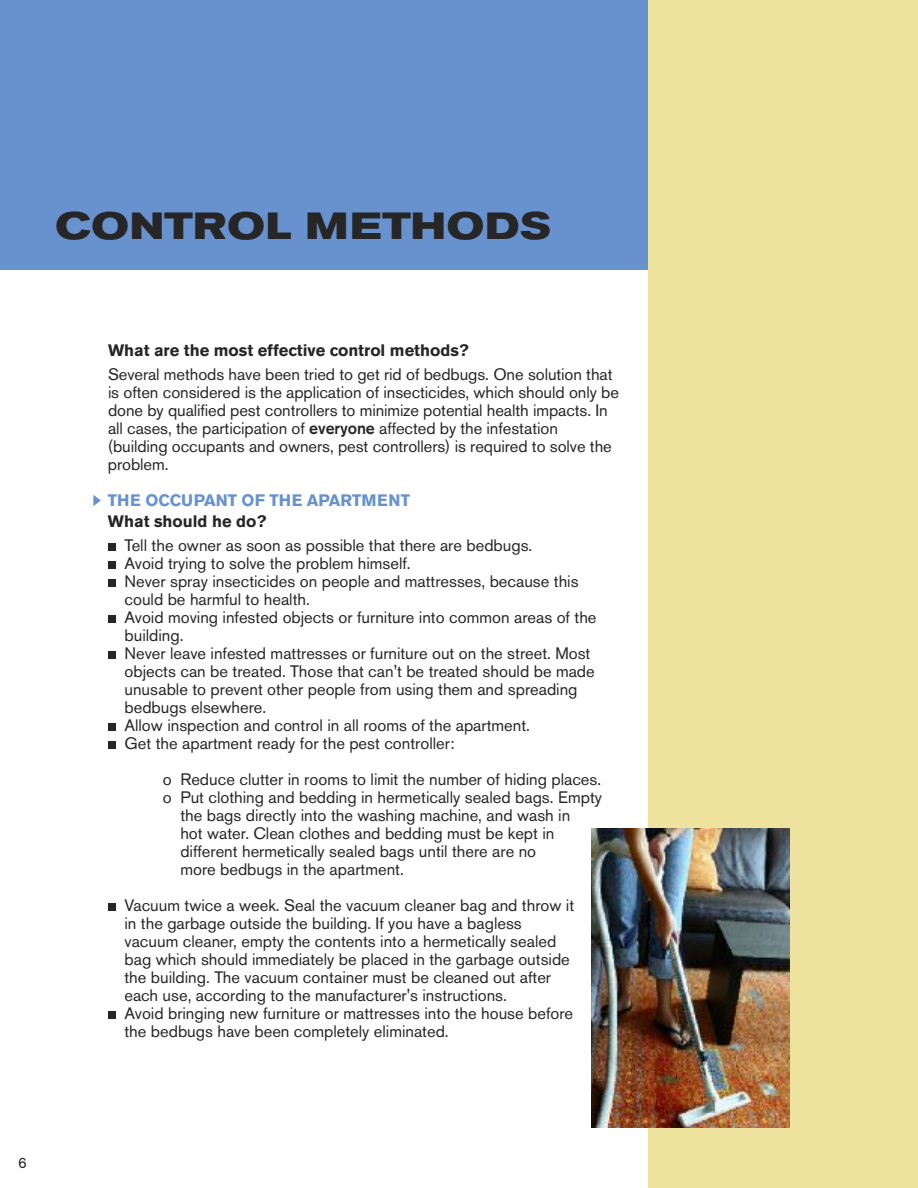
<style>
.page{position:relative;width:918px;height:1188px;background:#fff}
.page>*{position:absolute;margin:0;border:0;box-sizing:border-box;transform-origin:0 0}
.t1{font:700 expanded 37.5px "Akzidenz Grotesk BE";letter-spacing:.02em;color:#272627}
.t2{font:16.5px/18px "Akzidenz Grotesk BE";color:#272627}
.t3{font:700 16.5px "Akzidenz Grotesk BE";color:#272627}
.t4{font:700 16.5px "Akzidenz Grotesk BE";color:#6792cd}
.t5{font:15px "Akzidenz Grotesk BE";color:#272627}
.s1{font-weight:500}
</style>
<div class="page">
<div style="left:648px;top:0;width:270px;height:1188px;background:#eee29f"></div>
<div style="left:108px;top:1011px;width:8px;height:8px;background:#272627"></div>
<div style="left:108px;top:903px;width:8px;height:8px;background:#272627"></div>
<div style="left:108px;top:741px;width:8px;height:8px;background:#272627"></div>
<div style="left:108px;top:723px;width:8px;height:8px;background:#272627"></div>
<div style="left:108px;top:651px;width:8px;height:8px;background:#272627"></div>
<div style="left:108px;top:615px;width:8px;height:8px;background:#272627"></div>
<div style="left:108px;top:579px;width:8px;height:8px;background:#272627"></div>
<div style="left:108px;top:561px;width:8px;height:8px;background:#272627"></div>
<div style="left:108px;top:543px;width:8px;height:8px;background:#272627"></div>
<div style="left:0;top:0;width:648px;height:270px;background:#6792cd"></div>
<img style="left:591px;top:829px;width:199px;height:298px">
<svg style="left:93px;top:495px;width:8px;height:11px"></svg>
<h1 class="t1" style="left:56px;top:213px;width:497px">CONTROL METHODS</h1>
<p class="t3" style="left:108px;top:344px;width:362px">What are the most effective control methods?</p>
<p class="t2" style="left:108px;top:367px;width:512px">Several methods have been tried to get rid of bedbugs. One solution that is often considered is the application of insecticides, which should only be done by qualified pest controllers to minimize potential health impacts. In all cases, the participation of <span class="s1">everyone</span> affected by the infestation (building occupants and owners, pest controllers) is required to solve the problem.</p>
<p class="t4" style="left:108px;top:494px;width:303px">THE OCCUPANT OF THE APARTMENT</p>
<p class="t3" style="left:108px;top:515px;width:160px">What should he do?</p>
<p class="t2" style="left:124px;top:538px;width:474px">Tell the owner as soon as possible that there are bedbugs.<br>Avoid trying to solve the problem himself.<br>Never spray insecticides on people and mattresses, because this could be harmful to health.<br>Avoid moving infested objects or furniture into common areas of the building.<br>Never leave infested mattresses or furniture out on the street. Most objects can be treated. Those that can't be treated should be made unusable to prevent other people from using them and spreading bedbugs elsewhere.<br>Allow inspection and control in all rooms of the apartment.<br>Get the apartment ready for the pest controller:</p>
<p class="t2" style="left:163px;top:772px;width:440px">o Reduce clutter in rooms to limit the number of hiding places.</p>
<p class="t2" style="left:163px;top:790px;width:441px">o Put clothing and bedding in hermetically sealed bags. Empty</p>
<p class="t2" style="left:180px;top:808px;width:391px">the bags directly into the washing machine, and wash in</p>
<p class="t2" style="left:180px;top:826px;width:376px">hot water. Clean clothes and bedding must be kept in</p>
<p class="t2" style="left:180px;top:844px;width:357px">different hermetically sealed bags until there are no</p>
<p class="t2" style="left:180px;top:862px;width:225px">more bedbugs in the apartment.</p>
<p class="t2" style="left:124px;top:898px;width:451px">Vacuum twice a week. Seal the vacuum cleaner bag and throw it in the garbage outside the building. If you have a bagless vacuum cleaner, empty the contents into a hermetically sealed bag which should immediately be placed in the garbage outside the building. The vacuum container must be cleaned out after each use, according to the manufacturer's instructions.<br>Avoid bringing new furniture or mattresses into the house before the bedbugs have been completely eliminated.</p>
<p class="t5" style="left:18px;top:1158px;width:10px">6</p>
</div>
